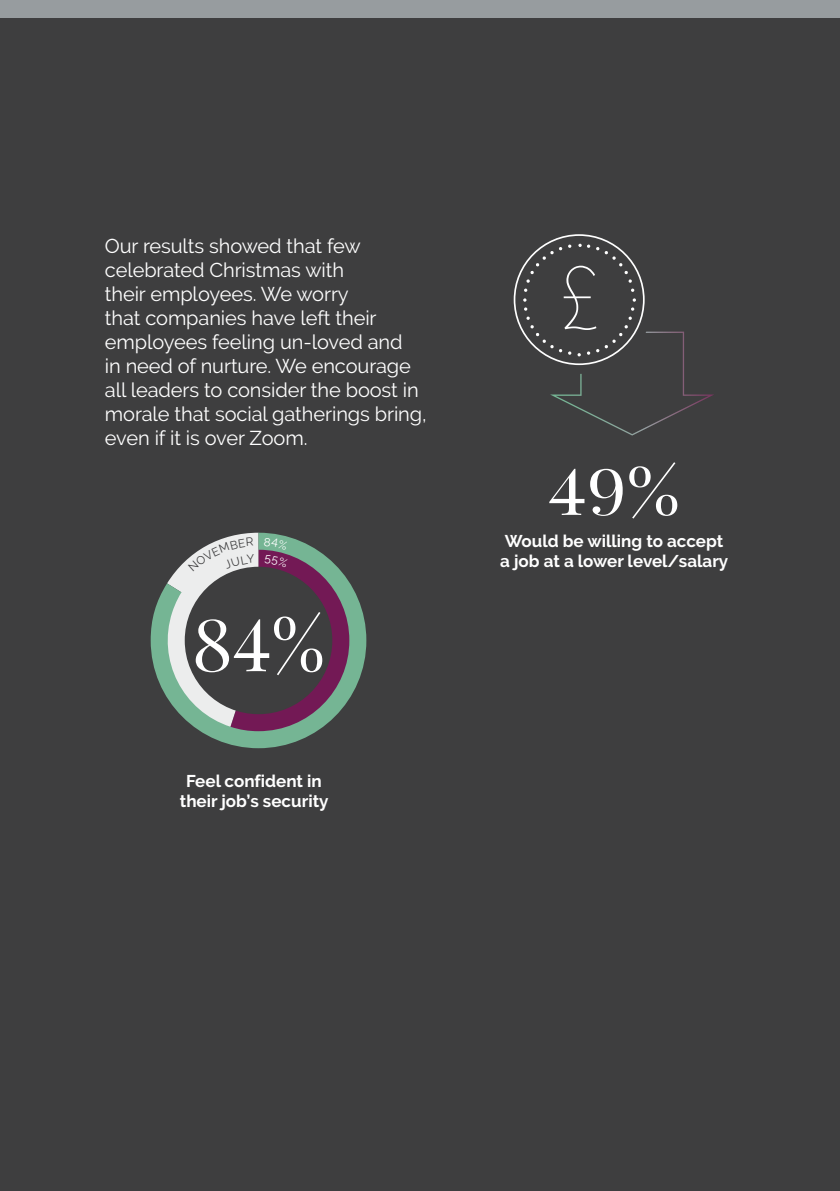
<style>
.page{position:relative;width:840px;height:1191px;background:#fff}
.page>*{position:absolute;margin:0;border:0;box-sizing:border-box;transform-origin:0 0}
.t1{font:72px "Playfair Display";color:#fff}
.t2{font:64px "Playfair Display";color:#fff;scale:1.12 1}
.t3{font:20px/24px "Raleway";letter-spacing:-.005em;color:#fff}
.t4{font:700 17px/20.4px "Raleway";color:#fff;text-align:center}
</style>
<div class="page">
<div style="left:0;top:17px;width:839px;height:1174px;background:#3e3e3f"></div>
<div style="left:0;top:0;width:839px;height:17px;background:#979c9f"></div>
<svg style="left:151px;top:582px;width:215px;height:166px"></svg>
<svg style="left:513px;top:234px;width:201px;height:201px"></svg>
<svg style="left:157px;top:533px;width:192px;height:198px"></svg>
<p class="t3" style="left:105px;top:234px;width:323px">Our results showed that few celebrated Christmas with<br>their employees. We worry<br>that companies have left their employees feeling un-loved and<br>in need of nurture. We encourage all leaders to consider the boost in morale that social gatherings bring, even if it is over Zoom.</p>
<h1 class="t1" style="left:192px;top:588px;width:134px">84%</h1>
<p class="t4" style="left:180px;top:771px;width:150px">Feel confident in their job’s security</p>
<h2 class="t2" style="left:547px;top:441px;width:119px">49%</h2>
<p class="t4" style="left:500px;top:530px;width:229px;text-align:left">Would be willing to accept a job at a lower level/salary</p>
</div>
